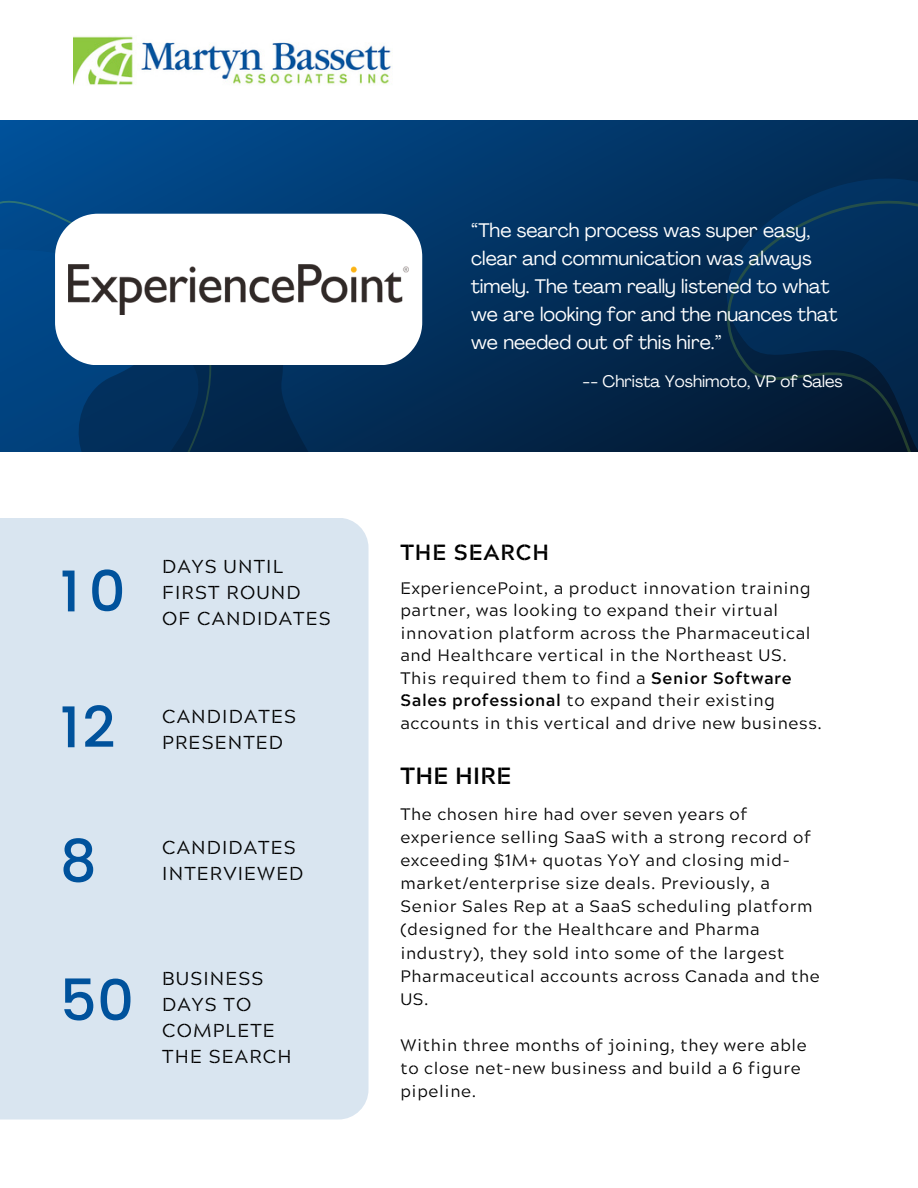
<style>
.page{position:relative;width:918px;height:1188px;background:#fff}
.page>*{position:absolute;margin:0;border:0;box-sizing:border-box;transform-origin:0 0}
.t1{font:500 57.45px "Poppins";color:#00529c}
.t2{font:700 23.4px "Acherus Militant 1";letter-spacing:.015em;color:#000}
.t3{font:700 21.9px "Acherus Militant 1";letter-spacing:.04em;color:#000}
.t4{font:19.5px/28px "Agrandir";color:#fff}
.t5{font:18.75px/25.8px "Acherus Militant 1";letter-spacing:.06em;color:#000}
.t6{font:16.65px/23.1px "Acherus Militant 1";letter-spacing:.04em;color:#000}
.t7{font:16.5px "Agrandir";color:#fff}
.s1{font-weight:700}
</style>
<div class="page">
<svg style="left:0;top:120px;width:687px;height:332px;background:#013363"></svg>
<svg style="left:687px;top:120px;width:9px;height:332px;background:#02284f"></svg>
<svg style="left:696px;top:120px;width:222px;height:332px;background:#03294f"></svg>
<svg style="left:0;top:169px;width:265px;height:283px;background:#014685"></svg>
<svg style="left:78px;top:365px;width:255px;height:87px;background:#022c56"></svg>
<img style="left:73px;top:36px;width:320px;height:49px">
<svg style="left:55px;top:214px;width:367px;height:151px"></svg>
<div style="left:0;top:518px;width:369px;height:602px;background:#d9e5f0"></div>
<img style="left:68px;top:265px;width:341px;height:49px">
<p class="t1" style="left:60px;top:558px;width:67px">10</p>
<p class="t1" style="left:60px;top:694px;width:57px">12</p>
<p class="t1" style="left:60px;top:828px;width:38px">8</p>
<p class="t5" style="left:162px;top:555px;width:170px">DAYS UNTIL<br>FIRST ROUND<br>OF CANDIDATES</p>
<p class="t5" style="left:162px;top:705px;width:135px">CANDIDATES<br>PRESENTED</p>
<p class="t5" style="left:162px;top:836px;width:143px">CANDIDATES<br>INTERVIEWED</p>
<p class="t1" style="left:60px;top:967px;width:76px">50</p>
<p class="t5" style="left:162px;top:967px;width:131px">BUSINESS<br>DAYS TO<br>COMPLETE<br>THE SEARCH</p>
<p class="t4" style="left:471px;top:218px;width:368px">“The search process was super easy, clear and communication was always timely. The team really listened to what we are looking for and the nuances that we needed out of this hire.”</p>
<p class="t7" style="left:583px;top:375px;width:262px">-- Christa Yoshimoto, VP of Sales</p>
<p class="t3" style="left:400px;top:544px;width:150px">THE SEARCH</p>
<p class="t6" style="left:400px;top:578px;width:423px;line-height:22.5px">ExperiencePoint, a product innovation training partner, was looking to expand their virtual innovation platform across the Pharmaceutical and Healthcare vertical in the Northeast US.<br>This required them to find a <span class="s1">Senior Software Sales professional</span> to expand their existing accounts in this vertical and drive new business.</p>
<p class="t2" style="left:400px;top:767px;width:112px">THE HIRE</p>
<p class="t6" style="left:400px;top:804px;width:421px">The chosen hire had over seven years of experience selling SaaS with a strong record of exceeding $1M+ quotas YoY and closing mid&shy;market/enterprise size deals. Previously, a Senior Sales Rep at a SaaS scheduling platform (designed for the Healthcare and Pharma industry), they sold into some of the largest Pharmaceutical accounts across Canada and the US.</p>
<p class="t6" style="left:400px;top:1035px;width:408px">Within three months of joining, they were able to close net-new business and build a 6 figure pipeline.</p>
</div>
